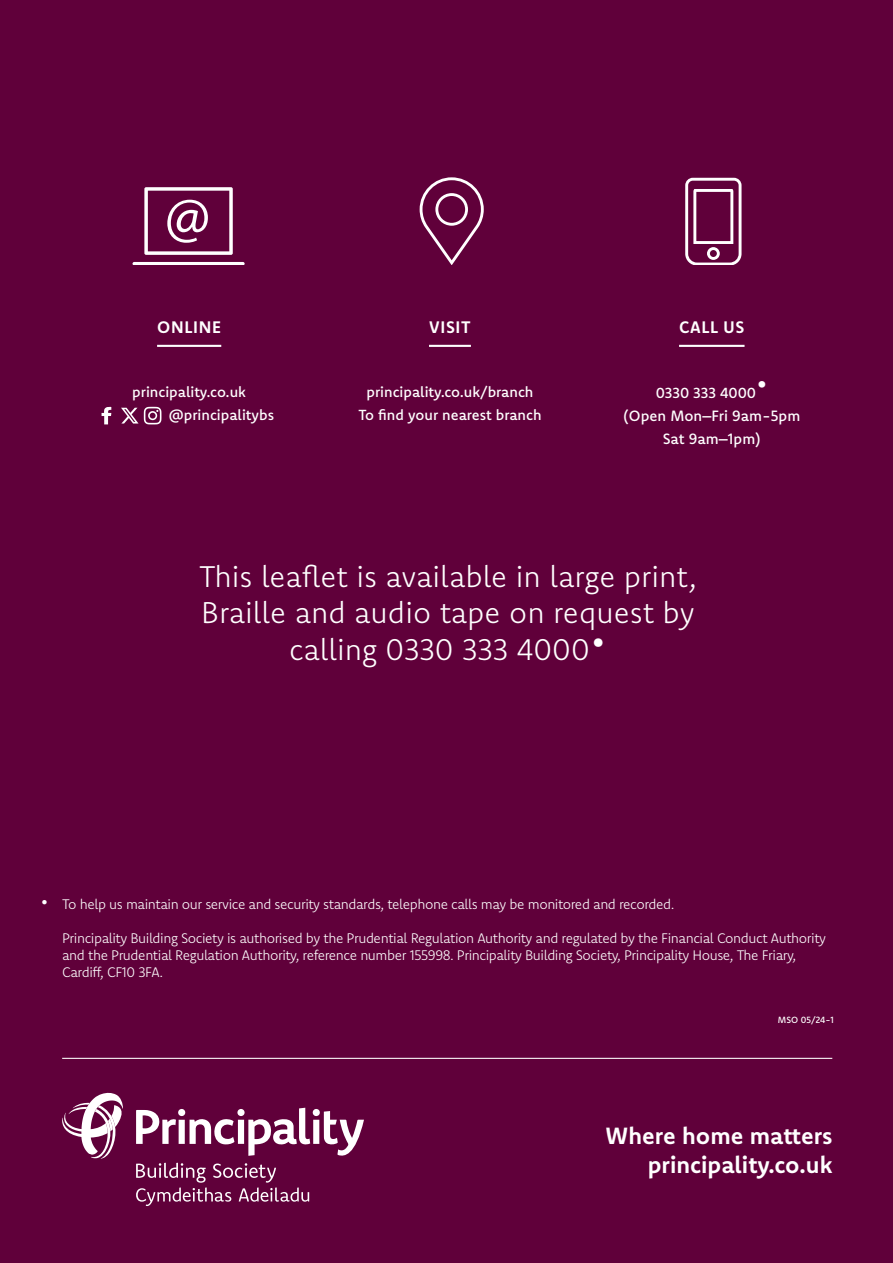
<style>
.page{position:relative;width:893px;height:1263px;background:#60003a}
.page>*{position:absolute;margin:0;border:0;box-sizing:border-box;transform-origin:0 0}
.t1{font:300 30px/36.5px "Komet";color:#fff;text-align:center}
.Body_copy{font:700 23.55px/29px "Komet";color:#fff;text-align:right}
.Small_rule_heading{font:700 16.8px "Komet";letter-spacing:.04em;color:#fff}
.CTA{font:500 15px/23.1px "Komet";color:#fff;text-align:center}
.CTA-2{font:500 14.7px/23.1px "Komet";color:#fff;text-align:center}
.Small_print{font:300 13.95px/17.1px "Komet";letter-spacing:-.03em;color:#fff}
.Small_print-2{font:13.95px "Komet";color:#fff}
.Small_print-3{font:500 9px "Komet";color:#fff}
</style>
<div class="page">
<hr style="left:62px;top:1058px;width:770px;height:1px;background:#fff">
<svg style="left:136px;top:1108px;width:228px;height:48px"></svg>
<svg style="left:62px;top:1093px;width:61px;height:66px"></svg>
<svg style="left:136px;top:1163px;width:173px;height:43px"></svg>
<svg style="left:685px;top:178px;width:57px;height:87px"></svg>
<svg style="left:420px;top:178px;width:64px;height:87px"></svg>
<hr style="left:679px;top:345px;width:65px;height:2px;background:#fff">
<hr style="left:429px;top:345px;width:42px;height:2px;background:#fff">
<hr style="left:133px;top:262px;width:112px;height:3px;background:#fff;border-radius:2px">
<svg style="left:144px;top:188px;width:89px;height:67px"></svg>
<hr style="left:157px;top:345px;width:64px;height:2px;background:#fff">
<svg style="left:102px;top:406px;width:9px;height:18px"></svg>
<svg style="left:121px;top:407px;width:40px;height:17px"></svg>
<p class="Small_rule_heading" style="left:157px;top:316px;width:65px">ONLINE</p>
<p class="CTA-2" style="left:168px;top:380px;width:107px;text-align:left;text-indent:-36px">principality.co.uk @principalitybs</p>
<p class="Small_rule_heading" style="left:429px;top:316px;width:43px">VISIT</p>
<p class="CTA-2" style="left:358px;top:380px;width:185px">principality.co.uk/branch<br>To find your nearest branch</p>
<p class="Small_rule_heading" style="left:679px;top:316px;width:67px">CALL US</p>
<p class="CTA-2" style="left:656px;top:381px;width:114px">0330 333 4000<sup>•</sup></p>
<p class="CTA" style="left:623px;top:404px;width:179px">(Open Mon–Fri 9am-5pm<br>Sat 9am–1pm)</p>
<p class="t1" style="left:199px;top:557px;width:499px">This leaflet is available in large print,<br>Braille and audio tape on request by calling 0330 333 4000•</p>
<p class="Small_print-2" style="left:40px;top:893px;width:10px">•</p>
<p class="Small_print" style="left:62px;top:895px;width:614px">To help us maintain our service and security standards, telephone calls may be monitored and recorded.</p>
<p class="Small_print" style="left:62px;top:929px;width:765px">Principality Building Society is authorised by the Prudential Regulation Authority and regulated by the Financial Conduct Authority and the Prudential Regulation Authority, reference number 155998. Principality Building Society, Principality House, The Friary,<br>Cardiff, CF10 3FA.</p>
<p class="Small_print-3" style="left:778px;top:1013px;width:57px">MSO 05/24-1</p>
<p class="Body_copy" style="left:606px;top:1120px;width:228px">Where home matters principality.co.uk</p>
</div>
